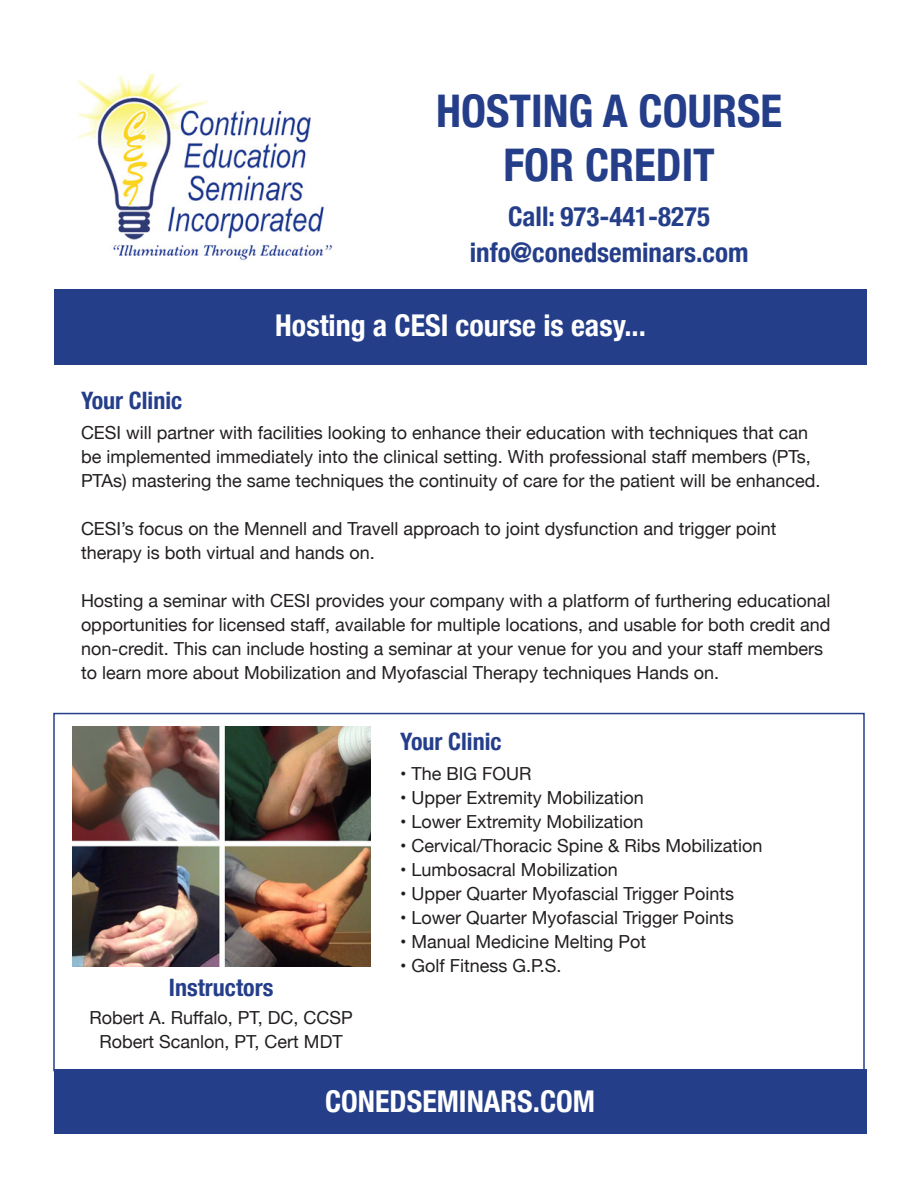
<style>
.page{position:relative;width:918px;height:1188px;background:#fff}
.page>*{position:absolute;margin:0;border:0;box-sizing:border-box;transform-origin:0 0}
.t1{font:700 condensed 45px "Helvetica Neue";color:#253e8a}
.t2{font:700 condensed 30px "Helvetica Neue";color:#fff}
.t3{font:700 condensed 27px "Helvetica Neue";color:#253e8a}
.t4{font:700 condensed 24px "Helvetica Neue";color:#253e8a}
.t5{font:18px/24px "Helvetica Neue";color:#231f20}
</style>
<div class="page">
<img style="left:78px;top:74px;width:255px;height:186px">
<div style="left:54px;top:290px;width:812px;height:75px;background:#253e8a"></div>
<div style="left:53px;top:713px;width:812px;height:358px;border:2px solid #253e8a"></div>
<img style="left:72px;top:727px;width:298px;height:239px">
<div style="left:54px;top:1070px;width:812px;height:64px;background:#253e8a"></div>
<p class="t1" style="left:436px;top:74px;width:347px">HOSTING A COURSE</p>
<p class="t1" style="left:503px;top:128px;width:213px">FOR CREDIT</p>
<p class="t3" style="left:508px;top:194px;width:203px">Call: 973-441-8275</p>
<p class="t3" style="left:470px;top:230px;width:280px">info@conedseminars.com</p>
<p class="t2" style="left:275px;top:301px;width:372px">Hosting a CESI course is easy...</p>
<p class="t4" style="left:81px;top:380px;width:103px">Your Clinic</p>
<p class="t5" style="left:81px;top:422px;width:741px">CESI will partner with facilities looking to enhance their education with techniques that can be implemented immediately into the clinical setting. With professional staff members (PTs,<br>PTAs) mastering the same techniques the continuity of care for the patient will be enhanced.</p>
<p class="t5" style="left:81px;top:518px;width:697px">CESI’s focus on the Mennell and Travell approach to joint dysfunction and trigger point</p>
<p class="t5" style="left:81px;top:542px;width:295px">therapy is both virtual and hands on.</p>
<p class="t5" style="left:81px;top:590px;width:751px">Hosting a seminar with CESI provides your company with a platform of furthering educational opportunities for licensed staff, available for multiple locations, and usable for both credit and non-credit. This can include hosting a seminar at your venue for you and your staff members to learn more about Mobilization and Myofascial Therapy techniques Hands on.</p>
<p class="t4" style="left:400px;top:721px;width:103px">Your Clinic</p>
<p class="t5" style="left:400px;top:763px;width:133px">• The BIG FOUR</p>
<p class="t5" style="left:400px;top:787px;width:245px">• Upper Extremity Mobilization</p>
<p class="t5" style="left:400px;top:811px;width:245px">• Lower Extremity Mobilization</p>
<p class="t5" style="left:400px;top:835px;width:364px">• Cervical/Thoracic Spine &amp; Ribs Mobilization</p>
<p class="t5" style="left:400px;top:859px;width:219px">• Lumbosacral Mobilization</p>
<p class="t5" style="left:400px;top:883px;width:335px">• Upper Quarter Myofascial Trigger Points</p>
<p class="t5" style="left:400px;top:907px;width:335px">• Lower Quarter Myofascial Trigger Points</p>
<p class="t5" style="left:400px;top:931px;width:247px">• Manual Medicine Melting Pot</p>
<p class="t5" style="left:400px;top:955px;width:163px">• Golf Fitness G.P.S.</p>
<p class="t4" style="left:169px;top:967px;width:106px">Instructors</p>
<p class="t5" style="left:90px;top:1007px;width:265px">Robert A. Ruffalo, PT, DC, CCSP</p>
<p class="t5" style="left:100px;top:1031px;width:245px">Robert Scanlon, PT, Cert MDT</p>
<p class="t2" style="left:325px;top:1076px;width:271px">CONEDSEMINARS.COM</p>
</div>
